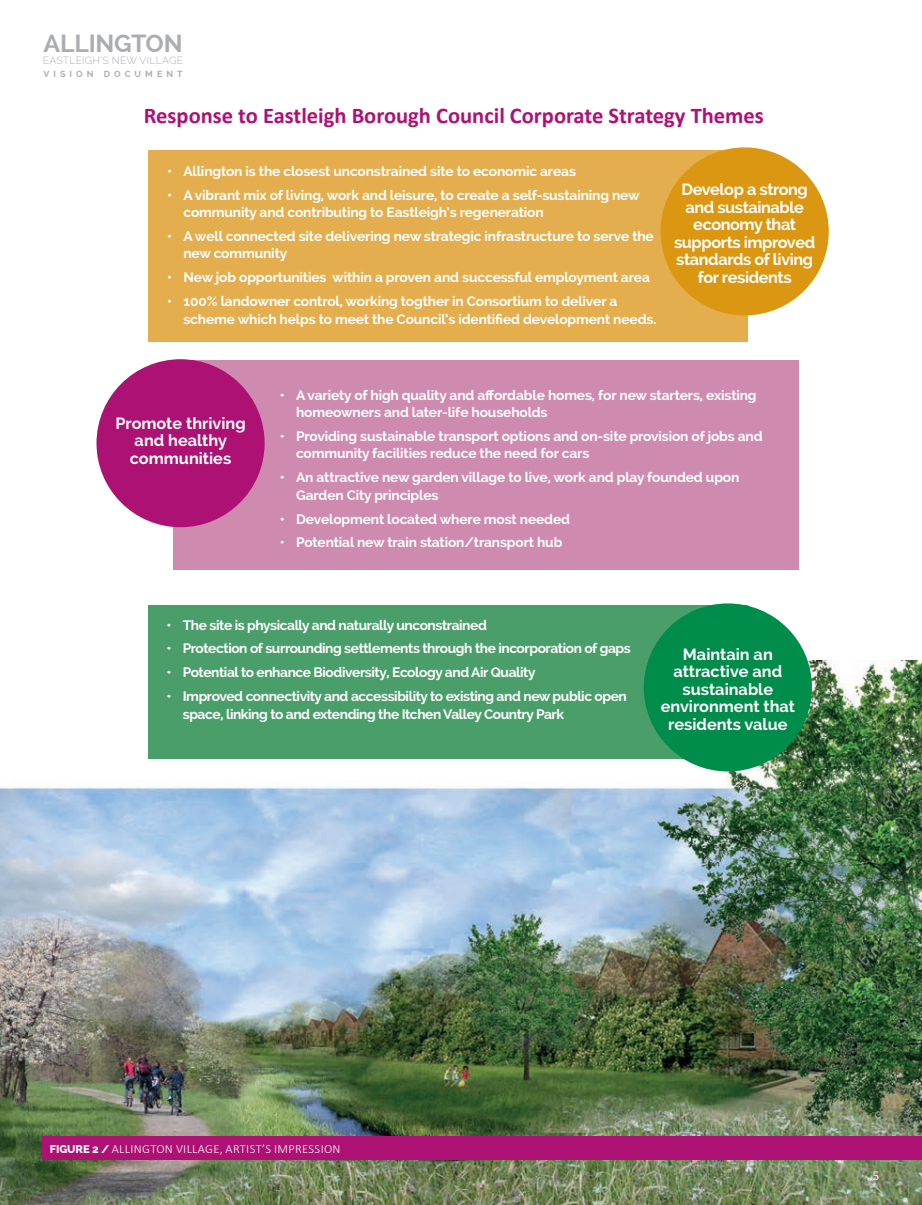
<style>
.page{position:relative;width:922px;height:1205px;background:#fff}
.page>*{position:absolute;margin:0;border:0;box-sizing:border-box;transform-origin:0 0}
.t1{font:700 24.75px "Raleway";letter-spacing:-.01em;color:#acadb1}
._26760_-_Intro_Para{font:700 22.5px "Calibri";color:#ad1174}
.Paragraph_Style_1{font:700 16.25px/17.5px "Raleway";letter-spacing:-.005em;color:#fff;text-align:center}
.Paragraph_Style_1-2{font:700 16.25px/17.5px "Raleway";letter-spacing:-.025em;color:#fff;text-align:center}
.t2{font:700 13.75px/17.5px "Raleway";letter-spacing:-.01em;color:#fff}
.t3{font:700 13.75px/17.5px "Raleway";letter-spacing:-.03em;color:#fff}
.Body_Text_plain{font:13.75px "Calibri";color:#fff}
.t4{font:300 12.5px "Calibri";letter-spacing:.03em;color:#fff}
.t5{font:300 10.25px "Raleway";letter-spacing:.02em;color:#acadb1}
.t6{font:700 8.88px "Raleway";letter-spacing:.46em;color:#acadb1}
.s1{font-family:"Raleway";font-weight:800;font-size:11.25px}
</style>
<div class="page">
<img style="left:0;top:661px;width:921px;height:544px">
<div style="left:173px;top:360px;width:625px;height:210px;background:#cf8baf"></div>
<div style="left:148px;top:150px;width:599px;height:192px;background:#e4ae4e"></div>
<div style="left:43px;top:1136px;width:878px;height:24px;background:#ad1174"></div>
<div style="left:660px;top:147px;width:168px;height:168px;background:#db9712;border-radius:50%"></div>
<div style="left:96px;top:359px;width:168px;height:168px;background:#ad1174;border-radius:50%"></div>
<div style="left:148px;top:605px;width:599px;height:153px;background:#4a9e6a"></div>
<div style="left:643px;top:603px;width:168px;height:168px;background:#008c4a;border-radius:50%"></div>
<h1 class="t1" style="left:43px;top:29px;width:140px">ALLINGTON</h1>
<p class="t5" style="left:43px;top:55px;width:142px">EASTLEIGH’S NEW VILLAGE</p>
<p class="t6" style="left:43px;top:68px;width:141px">VISION DOCUMENT</p>
<p class="_26760_-_Intro_Para" style="left:144px;top:101px;width:621px">Response to Eastleigh Borough Council Corporate Strategy Themes</p>
<p class="t2" style="left:167px;top:162px;width:410px">• Allington is the closest unconstrained site to economic areas</p>
<p class="t2" style="left:183px;top:186px;width:457px;text-indent:-16px">• A vibrant mix of living, work and leisure, to create a self-sustaining new community and contributing to Eastleigh’s regeneration</p>
<p class="t2" style="left:183px;top:227px;width:472px;text-indent:-16px">• A well connected site delivering new strategic infrastructure to serve the new community</p>
<p class="t2" style="left:167px;top:269px;width:484px">• New job opportunities within a proven and successful employment area</p>
<p class="t2" style="left:183px;top:292px;width:474px;text-indent:-16px">• 100% landowner control, working togther in Consortium to deliver a scheme which helps to meet the Council’s identified development needs.</p>
<p class="Paragraph_Style_1-2" style="left:674px;top:181px;width:143px">Develop a strong and sustainable economy that supports improved standards of living for residents</p>
<p class="Paragraph_Style_1" style="left:115px;top:414px;width:132px">Promote thriving and healthy communities</p>
<p class="t2" style="left:296px;top:386px;width:462px;text-indent:-16px">• A variety of high quality and affordable homes, for new starters, existing homeowners and later-life households</p>
<p class="t2" style="left:296px;top:427px;width:468px;text-indent:-16px">• Providing sustainable transport options and on-site provision of jobs and community facilities reduce the need for cars</p>
<p class="t2" style="left:296px;top:469px;width:444px;text-indent:-16px">• An attractive new garden village to live, work and play founded upon<br>Garden City principles</p>
<p class="t2" style="left:280px;top:510px;width:292px">• Development located where most needed</p>
<p class="t2" style="left:280px;top:534px;width:284px">• Potential new train station/transport hub</p>
<p class="t3" style="left:166px;top:616px;width:322px">• The site is physically and naturally unconstrained</p>
<p class="t3" style="left:166px;top:640px;width:465px">• Protection of surrounding settlements through the incorporation of gaps</p>
<p class="t3" style="left:166px;top:664px;width:370px">• Potential to enhance Biodiversity, Ecology and Air Quality</p>
<p class="t3" style="left:183px;top:687px;width:445px;text-indent:-16px">• Improved connectivity and accessibility to existing and new public open space, linking to and extending the Itchen Valley Country Park</p>
<p class="Paragraph_Style_1" style="left:660px;top:645px;width:136px">Maintain an attractive and sustainable environment that residents value</p>
<p class="t4" style="left:50px;top:1141px;width:292px"><span class="s1">FIGURE 2 /</span> ALLINGTON VILLAGE, ARTIST’S IMPRESSION</p>
<p class="Body_Text_plain" style="left:872px;top:1167px;width:8px">5</p>
</div>
